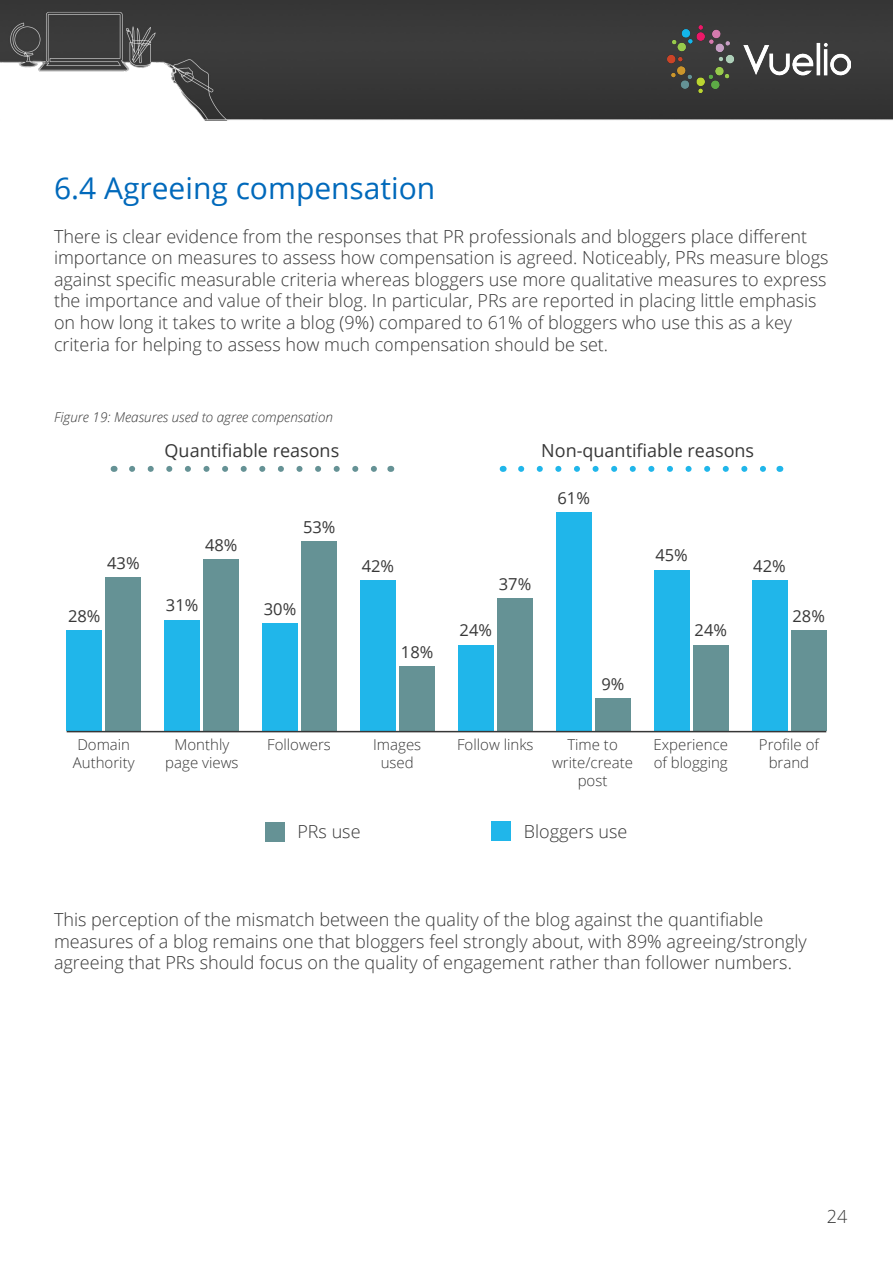
<style>
.page{position:relative;width:893px;height:1263px;background:#fff}
.page>*{position:absolute;margin:0;border:0;box-sizing:border-box;transform-origin:0 0}
.Sub_head{font:30px "Open Sans";color:#0069bb}
.Copy{font:300 18px/21.6px "Open Sans";color:#373737}
.Copy-2{font:18px "Open Sans";color:#373737}
.Copy-3{font:16.5px "Open Sans";color:#373737}
.Copy-4{font:300 15px/18px "Open Sans";color:#373737;text-align:center}
.chart_label{font:italic 300 13.5px "Open Sans";color:#373737}
</style>
<div class="page">
<img style="left:0;top:0;width:893px;height:121px">
<img style="left:668px;top:26px;width:182px;height:67px">
<div style="left:106px;top:577px;width:35px;height:154px;background:#659295"></div>
<div style="left:204px;top:559px;width:35px;height:172px;background:#659295"></div>
<div style="left:302px;top:541px;width:35px;height:190px;background:#659295"></div>
<div style="left:399px;top:666px;width:36px;height:65px;background:#659295"></div>
<div style="left:497px;top:599px;width:36px;height:132px;background:#659295"></div>
<div style="left:595px;top:699px;width:35px;height:32px;background:#659295"></div>
<div style="left:693px;top:645px;width:35px;height:86px;background:#659295"></div>
<div style="left:791px;top:631px;width:35px;height:100px;background:#659295"></div>
<div style="left:67px;top:631px;width:35px;height:100px;background:#20b6ea"></div>
<div style="left:165px;top:620px;width:35px;height:111px;background:#20b6ea"></div>
<div style="left:262px;top:624px;width:36px;height:107px;background:#20b6ea"></div>
<div style="left:360px;top:581px;width:36px;height:150px;background:#20b6ea"></div>
<div style="left:458px;top:645px;width:35px;height:86px;background:#20b6ea"></div>
<div style="left:556px;top:513px;width:35px;height:218px;background:#20b6ea"></div>
<div style="left:654px;top:570px;width:35px;height:161px;background:#20b6ea"></div>
<div style="left:752px;top:581px;width:35px;height:150px;background:#20b6ea"></div>
<hr style="left:67px;top:731px;width:759px;height:1px;background:#373737">
<svg style="left:132px;top:466px;width:245px;height:6px"></svg>
<svg style="left:521px;top:466px;width:245px;height:6px"></svg>
<div style="left:265px;top:822px;width:20px;height:19px;background:#659295"></div>
<div style="left:491px;top:821px;width:20px;height:20px;background:#20b6ea"></div>
<p class="Sub_head" style="left:54px;top:168px;width:383px">6.4 Agreeing compensation</p>
<p class="Copy" style="left:54px;top:225px;width:776px">There is clear evidence from the responses that PR professionals and bloggers place different importance on measures to assess how compensation is agreed. Noticeably, PRs measure blogs against specific measurable criteria whereas bloggers use more qualitative measures to express the importance and value of their blog. In particular, PRs are reported in placing little emphasis on how long it takes to write a blog (9%) compared to 61% of bloggers who use this as a key criteria for helping to assess how much compensation should be set.</p>
<p class="chart_label" style="left:54px;top:408px;width:280px">Figure 19: Measures used to agree compensation</p>
<p class="Copy-2" style="left:165px;top:438px;width:176px">Quantifiable reasons</p>
<p class="Copy-2" style="left:541px;top:438px;width:214px">Non-quantifiable reasons</p>
<p class="Copy-3" style="left:107px;top:551px;width:34px">43%</p>
<p class="Copy-3" style="left:68px;top:605px;width:34px">28%</p>
<p class="Copy-3" style="left:205px;top:533px;width:34px">48%</p>
<p class="Copy-3" style="left:166px;top:594px;width:34px">31%</p>
<p class="Copy-3" style="left:303px;top:515px;width:34px">53%</p>
<p class="Copy-3" style="left:264px;top:598px;width:34px">30%</p>
<p class="Copy-3" style="left:362px;top:555px;width:34px">42%</p>
<p class="Copy-3" style="left:401px;top:641px;width:34px">18%</p>
<p class="Copy-3" style="left:499px;top:573px;width:34px">37%</p>
<p class="Copy-3" style="left:460px;top:619px;width:34px">24%</p>
<p class="Copy-3" style="left:557px;top:487px;width:34px">61%</p>
<p class="Copy-3" style="left:601px;top:673px;width:25px">9%</p>
<p class="Copy-3" style="left:655px;top:544px;width:34px">45%</p>
<p class="Copy-3" style="left:695px;top:619px;width:34px">24%</p>
<p class="Copy-3" style="left:753px;top:555px;width:34px">42%</p>
<p class="Copy-3" style="left:792px;top:604px;width:34px">28%</p>
<p class="Copy-4" style="left:73px;top:735px;width:63px;text-align:left">Domain<br>Authority</p>
<p class="Copy-4" style="left:165px;top:735px;width:75px">Monthly page views</p>
<p class="Copy-4" style="left:267px;top:735px;width:65px">Followers</p>
<p class="Copy-4" style="left:373px;top:735px;width:50px">Images used</p>
<p class="Copy-4" style="left:457px;top:735px;width:78px">Follow links</p>
<p class="Copy-4" style="left:552px;top:735px;width:82px">Time to write/create post</p>
<p class="Copy-4" style="left:653px;top:735px;width:76px;text-align:left">Experience of blogging</p>
<p class="Copy-4" style="left:759px;top:735px;width:62px">Profile of brand</p>
<p class="Copy" style="left:297px;top:820px;width:65px">PRs use</p>
<p class="Copy" style="left:524px;top:820px;width:105px">Bloggers use</p>
<p class="Copy" style="left:54px;top:908px;width:754px">This perception of the mismatch between the quality of the blog against the quantifiable measures of a blog remains one that bloggers feel strongly about, with 89% agreeing/strongly agreeing that PRs should focus on the quality of engagement rather than follower numbers.</p>
<p class="Copy" style="left:827px;top:1205px;width:22px">24</p>
</div>
